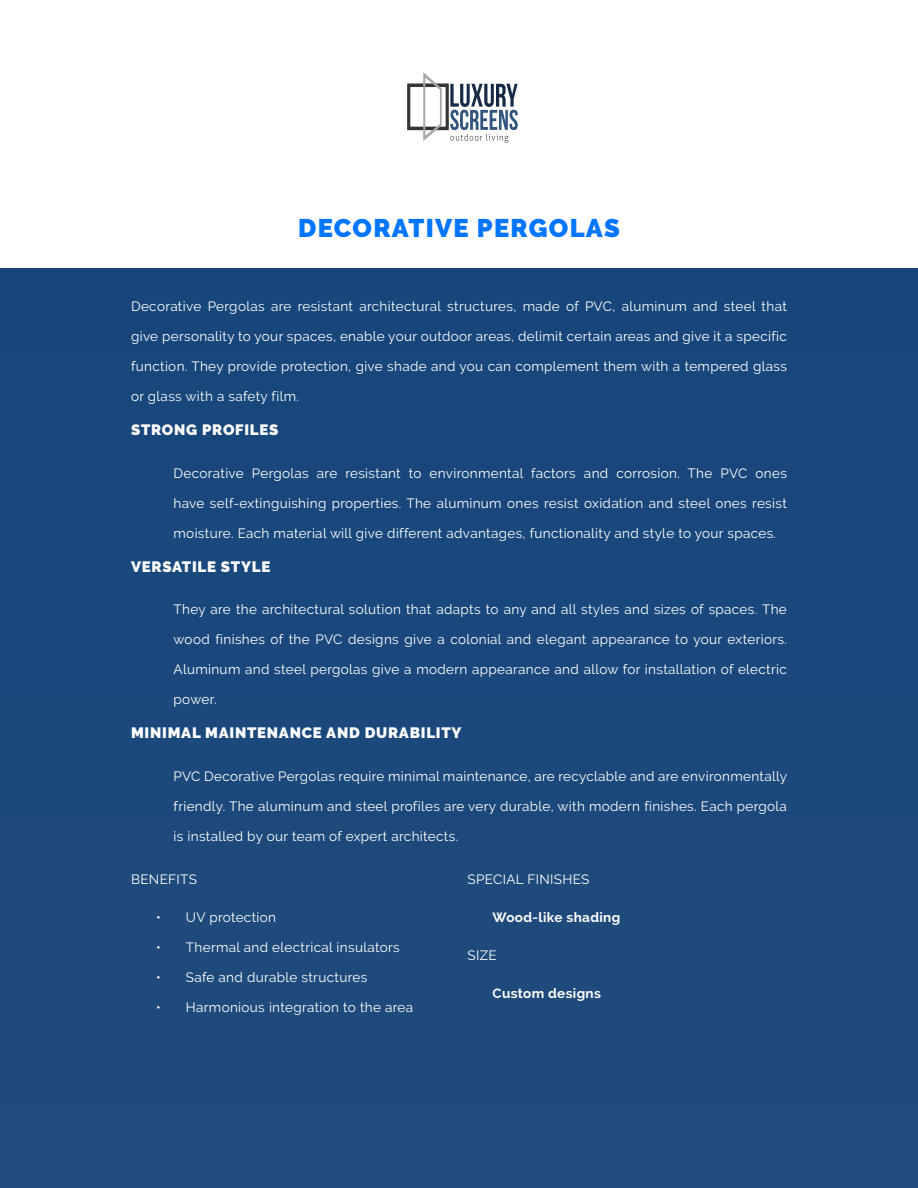
<style>
.page{position:relative;width:918px;height:1188px;background:#fff}
.page>*{position:absolute;margin:0;border:0;box-sizing:border-box;transform-origin:0 0}
.t1{font:900 25.5px "Raleway";letter-spacing:.05em;color:#0075ff}
.t2{font:900 15px "Raleway";letter-spacing:.05em;color:#fff}
.t3{font:13.5px "Raleway";letter-spacing:.025em;color:#fff}
.t4{font:700 13.5px "Raleway";letter-spacing:.025em;color:#fff}
</style>
<div class="page">
<svg style="left:407px;top:72px;width:111px;height:71px"></svg>
<div style="left:0;top:269px;width:918px;height:919px;background:#1b497b"></div>
<h1 class="t1" style="left:298px;top:213px;width:323px">DECORATIVE PERGOLAS</h1>
<p class="t3" style="left:131px;top:299px;width:657px">Decorative Pergolas are resistant architectural structures, made of PVC, aluminum and steel that</p>
<p class="t3" style="left:131px;top:329px;width:657px">give personality to your spaces, enable your outdoor areas, delimit certain areas and give it a specific</p>
<p class="t3" style="left:131px;top:359px;width:657px">function. They provide protection, give shade and you can complement them with a tempered glass</p>
<p class="t3" style="left:131px;top:389px;width:169px">or glass with a safety film.</p>
<p class="t2" style="left:131px;top:421px;width:149px">STRONG PROFILES</p>
<p class="t3" style="left:174px;top:465px;width:615px">Decorative Pergolas are resistant to environmental factors and corrosion. The PVC ones</p>
<p class="t3" style="left:174px;top:495px;width:615px">have self-extinguishing properties. The aluminum ones resist oxidation and steel ones resist</p>
<p class="t3" style="left:174px;top:525px;width:604px">moisture. Each material will give different advantages, functionality and style to your spaces.</p>
<p class="t2" style="left:131px;top:558px;width:141px">VERSATILE STYLE</p>
<p class="t3" style="left:174px;top:602px;width:615px">They are the architectural solution that adapts to any and all styles and sizes of spaces. The</p>
<p class="t3" style="left:174px;top:632px;width:615px">wood finishes of the PVC designs give a colonial and elegant appearance to your exteriors.</p>
<p class="t3" style="left:174px;top:662px;width:615px">Aluminum and steel pergolas give a modern appearance and allow for installation of electric</p>
<p class="t3" style="left:174px;top:692px;width:45px">power.</p>
<p class="t2" style="left:131px;top:724px;width:332px">MINIMAL MAINTENANCE AND DURABILITY</p>
<p class="t3" style="left:174px;top:768px;width:615px">PVC Decorative Pergolas require minimal maintenance, are recyclable and are environmentally</p>
<p class="t3" style="left:174px;top:798px;width:615px">friendly. The aluminum and steel profiles are very durable, with modern finishes. Each pergola</p>
<p class="t3" style="left:174px;top:828px;width:286px">is installed by our team of expert architects.</p>
<p class="t3" style="left:131px;top:871px;width:67px">BENEFITS</p>
<p class="t3" style="left:468px;top:871px;width:123px">SPECIAL FINISHES</p>
<p class="t3" style="left:156px;top:909px;width:121px">• UV protection</p>
<p class="t3" style="left:156px;top:939px;width:245px">• Thermal and electrical insulators</p>
<p class="t3" style="left:156px;top:969px;width:213px">• Safe and durable structures</p>
<p class="t3" style="left:156px;top:999px;width:258px">• Harmonious integration to the area</p>
<p class="t4" style="left:493px;top:909px;width:129px">Wood-like shading</p>
<p class="t3" style="left:468px;top:948px;width:31px">SIZE</p>
<p class="t4" style="left:493px;top:986px;width:110px">Custom designs</p>
</div>
